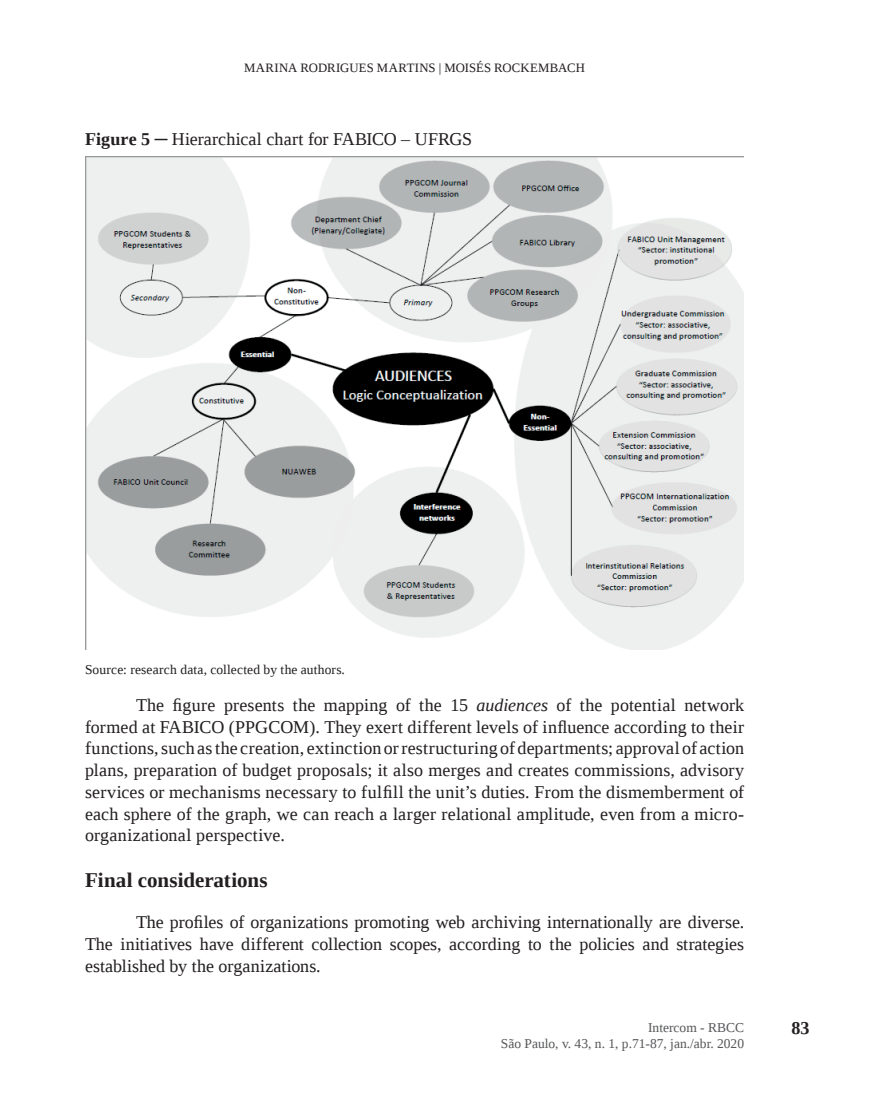
<style>
.page{position:relative;width:893px;height:1106px;background:#fff}
.page>*{position:absolute;margin:0;border:0;box-sizing:border-box;transform-origin:0 0}
.t1{font:700 21px "Liberation Serif";color:#231f20}
.t2{font:18px/21.8px "Liberation Serif";letter-spacing:.005em;color:#231f20;text-align:justify}
.t3{font:700 18px "Liberation Serif";color:#231f20}
.t4{font:13.5px/16.2px "Liberation Serif";color:#57585a;text-align:right}
.t5{font:13.5px "Liberation Serif";letter-spacing:.01em;color:#231f20}
.t6{font:12.75px "Liberation Serif";letter-spacing:.005em;color:#231f20}
.s1{font-weight:700}
.s2{font-style:italic}
</style>
<div class="page">
<img style="left:85px;top:156px;width:659px;height:493px">
<p class="t6" style="left:244px;top:60px;width:342px">MARINA RODRIGUES MARTINS | MOISÉS ROCKEMBACH</p>
<p class="t2" style="left:85px;top:128px;width:389px"><span class="s1">Figure 5</span> ─ Hierarchical chart for FABICO – UFRGS</p>
<p class="t5" style="left:85px;top:661px;width:261px">Source: research data, collected by the authors.</p>
<p class="t2" style="left:85px;top:694px;width:661px;text-indent:51px">The figure presents the mapping of the 15 <span class="s2">audiences</span> of the potential network formed at FABICO (PPGCOM). They exert different levels of influence according to their functions, such as the creation, extinction or restructuring of departments; approval of action plans, preparation of budget proposals; it also merges and creates commissions, advisory services or mechanisms necessary to fulfill the unit’s duties. From the dismemberment of each sphere of the graph, we can reach a larger relational amplitude, even from a micro&shy;organizational perspective.</p>
<p class="t1" style="left:85px;top:865px;width:184px">Final considerations</p>
<p class="t2" style="left:85px;top:911px;width:661px;text-indent:51px">The profiles of organizations promoting web archiving internationally are diverse.<br>The initiatives have different collection scopes, according to the policies and strategies established by the organizations.</p>
<p class="t4" style="left:501px;top:1018px;width:245px">Intercom - RBCC<br>São Paulo, v. 43, n. 1, p.71-87, jan./abr. 2020</p>
<p class="t3" style="left:791px;top:1016px;width:19px">83</p>
</div>
